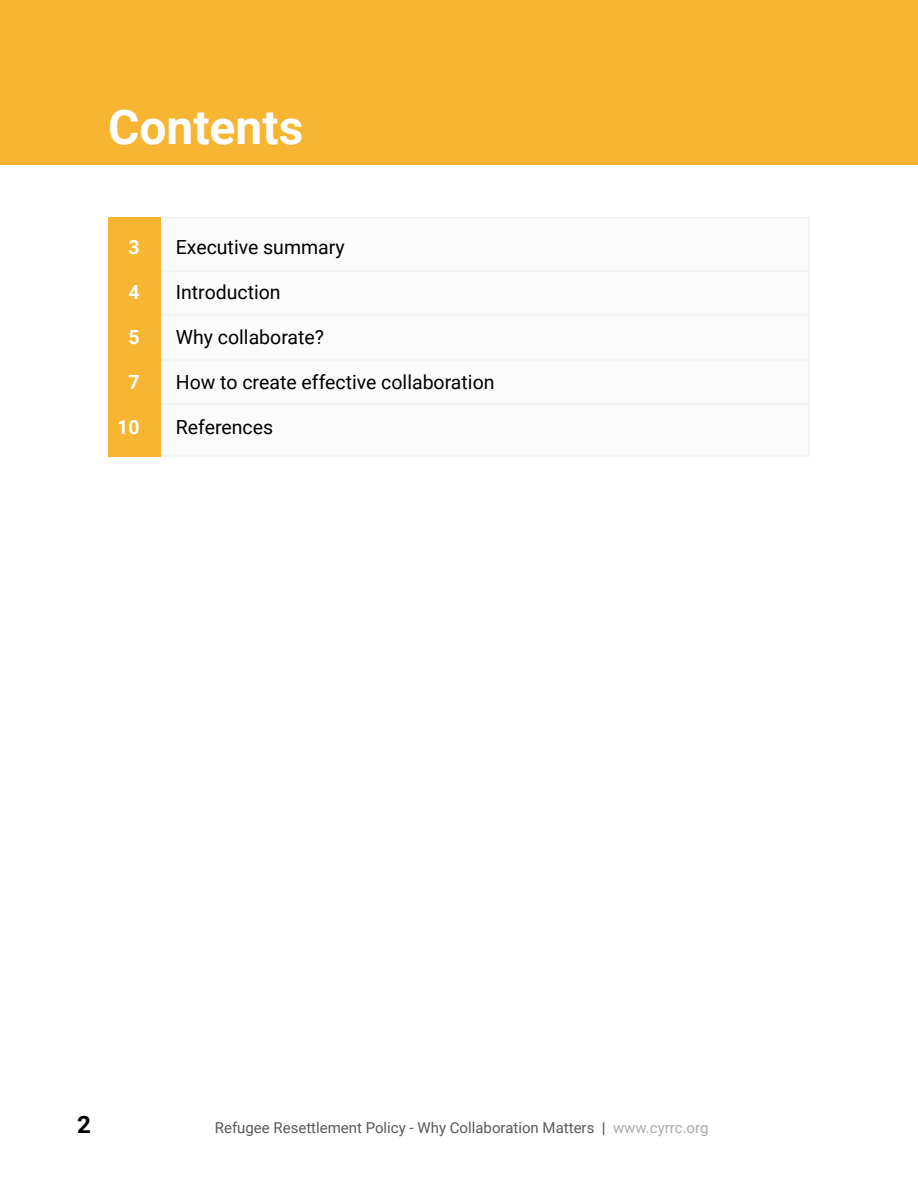
<style>
.page{position:relative;width:918px;height:1188px;background:#fff}
.page>*{position:absolute;margin:0;border:0;box-sizing:border-box;transform-origin:0 0}
.t1{font:700 48px "Roboto";color:#fff}
.t2{font:700 24px "Roboto";color:#000}
.t3{font:19.5px "Roboto";color:#000}
.t4{font:700 19.5px "Roboto";color:#fff}
.t5{font:15px "Roboto";color:#58595b}
.s1{font-weight:700}
.s2{color:#a9abae}
</style>
<div class="page">
<div style="left:114px;top:217px;width:696px;height:240px;background:#fbfbfb"></div>
<hr style="left:114px;top:270px;width:696px;height:2px;background:#f3f4f4">
<hr style="left:114px;top:217px;width:696px;height:2px;background:#f3f4f4">
<hr style="left:808px;top:217px;width:2px;height:240px;background:#f3f4f4">
<hr style="left:114px;top:315px;width:696px;height:1px;background:#f3f4f4">
<hr style="left:114px;top:359px;width:696px;height:2px;background:#f3f4f4">
<hr style="left:114px;top:403px;width:696px;height:2px;background:#f3f4f4">
<hr style="left:114px;top:455px;width:696px;height:2px;background:#f3f4f4">
<div style="left:108px;top:217px;width:53px;height:240px;background:#f7b532"></div>
<div style="left:0;top:0;width:918px;height:165px;background:#f7b532"></div>
<h1 class="t1" style="left:108px;top:93px;width:197px">Contents</h1>
<p class="t4" style="left:128px;top:234px;width:13px">3</p>
<p class="t4" style="left:128px;top:279px;width:13px">4</p>
<p class="t4" style="left:128px;top:324px;width:13px">5</p>
<p class="t4" style="left:128px;top:369px;width:13px">7</p>
<p class="t4" style="left:117px;top:414px;width:24px">10</p>
<p class="t3" style="left:176px;top:234px;width:171px">Executive summary</p>
<p class="t3" style="left:176px;top:279px;width:106px">Introduction</p>
<p class="t3" style="left:176px;top:324px;width:150px">Why collaborate?</p>
<p class="t3" style="left:176px;top:369px;width:320px">How to create effective collaboration</p>
<p class="t3" style="left:176px;top:414px;width:99px">References</p>
<p class="t2" style="left:77px;top:1108px;width:15px">2</p>
<p class="t5" style="left:215px;top:1117px;width:495px">Refugee Resettlement Policy - Why Collaboration Matters <span class="s1">|</span> <span class="s2">www.cyrrc.org</span></p>
</div>
